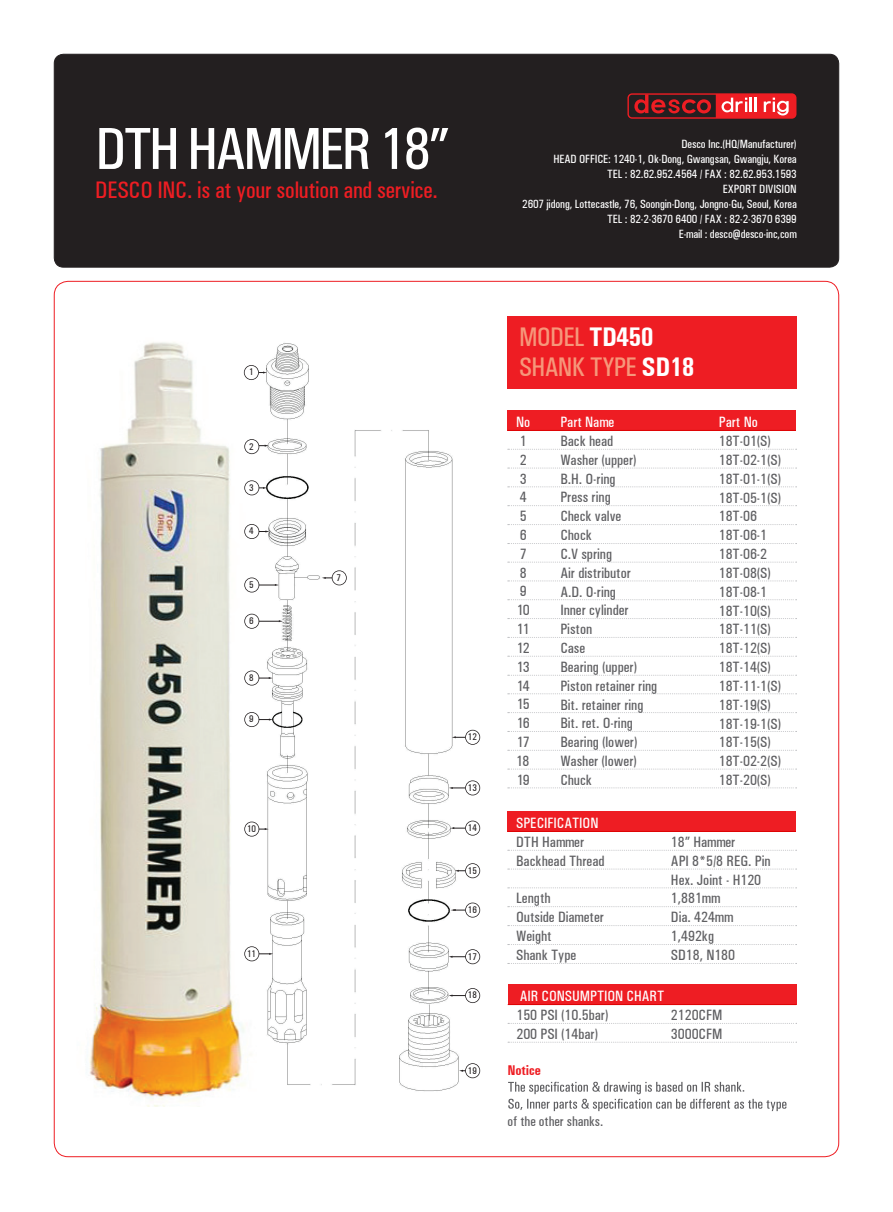
<style>
.page{position:relative;width:893px;height:1212px;background:#fff}
.page>*{position:absolute;margin:0;border:0;box-sizing:border-box;transform-origin:0 0}
.t1{font:500 condensed 60px "Univers";letter-spacing:-.05em;color:#fff}
.t2{font:500 condensed 27px "Univers";letter-spacing:-.025em;color:#f6977a}
.t3{font:500 condensed 24px "Univers";letter-spacing:-.01em;color:#ee1d23}
.t4{font:500 condensed 15px/18.8px "Univers";color:#5f5f62}
.t5{font:500 condensed 15px "Univers";color:#fff}
.t6{font:500 condensed 15px/18.8px "Univers";letter-spacing:-.05em;color:#5f5f62}
.t7{font:500 condensed 14.1px "Univers";color:#5f5f62}
.t8{font:700 condensed 14.1px "Univers";letter-spacing:-.01em;color:#ee1d23}
.t9{font:500 condensed 12px/15px "Univers";letter-spacing:-.01em;color:#fff;text-align:right}
.t10{font:500 condensed 9.75px "Univers";color:#231f20}
.s1{font-weight:700;color:#fff}
</style>
<div class="page">
<div style="left:54px;top:54px;width:785px;height:213px;background:#231f20;border-radius:9px"></div>
<div style="left:54px;top:54px;width:785px;height:213px;border:1px solid #231f20;border-radius:9px"></div>
<img style="left:89px;top:342px;width:165px;height:765px">
<svg style="left:627px;top:93px;width:169px;height:26px"></svg>
<img style="left:254px;top:343px;width:205px;height:749px">
<svg style="left:508px;top:1082px;width:278px;height:29px"></svg>
<div style="left:507px;top:411px;width:289px;height:20px;background:#ee1d23"></div>
<svg style="left:508px;top:618px;width:289px;height:1px"></svg>
<svg style="left:508px;top:637px;width:289px;height:1px"></svg>
<svg style="left:508px;top:449px;width:289px;height:1px"></svg>
<svg style="left:508px;top:468px;width:289px;height:1px"></svg>
<svg style="left:508px;top:486px;width:289px;height:1px"></svg>
<svg style="left:508px;top:505px;width:289px;height:1px"></svg>
<svg style="left:508px;top:524px;width:289px;height:1px"></svg>
<svg style="left:508px;top:543px;width:289px;height:1px"></svg>
<svg style="left:508px;top:656px;width:289px;height:1px"></svg>
<svg style="left:508px;top:675px;width:289px;height:1px"></svg>
<svg style="left:508px;top:693px;width:289px;height:1px"></svg>
<svg style="left:508px;top:712px;width:289px;height:1px"></svg>
<svg style="left:508px;top:731px;width:289px;height:1px"></svg>
<svg style="left:508px;top:750px;width:289px;height:1px"></svg>
<svg style="left:508px;top:769px;width:289px;height:1px"></svg>
<svg style="left:508px;top:787px;width:289px;height:1px"></svg>
<svg style="left:508px;top:562px;width:289px;height:1px"></svg>
<svg style="left:508px;top:580px;width:289px;height:1px"></svg>
<svg style="left:508px;top:599px;width:289px;height:1px"></svg>
<div style="left:507px;top:811px;width:289px;height:21px;background:#ee1d23"></div>
<svg style="left:508px;top:850px;width:289px;height:1px"></svg>
<svg style="left:508px;top:868px;width:289px;height:1px"></svg>
<svg style="left:508px;top:887px;width:289px;height:1px"></svg>
<svg style="left:508px;top:906px;width:289px;height:1px"></svg>
<svg style="left:508px;top:925px;width:289px;height:1px"></svg>
<svg style="left:508px;top:944px;width:289px;height:1px"></svg>
<svg style="left:508px;top:963px;width:289px;height:1px"></svg>
<div style="left:508px;top:985px;width:288px;height:20px;background:#ee1d23"></div>
<svg style="left:508px;top:1023px;width:289px;height:1px"></svg>
<svg style="left:508px;top:1042px;width:289px;height:1px"></svg>
<div style="left:507px;top:316px;width:289px;height:72px;background:#ee1d23"></div>
<svg style="left:244px;top:365px;width:23px;height:15px"></svg>
<svg style="left:244px;top:439px;width:25px;height:15px"></svg>
<svg style="left:244px;top:480px;width:23px;height:15px"></svg>
<svg style="left:244px;top:577px;width:35px;height:15px"></svg>
<svg style="left:244px;top:524px;width:25px;height:15px"></svg>
<svg style="left:244px;top:614px;width:39px;height:15px"></svg>
<svg style="left:244px;top:670px;width:29px;height:15px"></svg>
<svg style="left:322px;top:570px;width:25px;height:15px"></svg>
<svg style="left:244px;top:712px;width:29px;height:15px"></svg>
<svg style="left:244px;top:821px;width:25px;height:15px"></svg>
<svg style="left:244px;top:946px;width:29px;height:15px"></svg>
<svg style="left:450px;top:821px;width:30px;height:15px"></svg>
<svg style="left:449px;top:780px;width:31px;height:15px"></svg>
<svg style="left:452px;top:730px;width:28px;height:15px"></svg>
<svg style="left:455px;top:863px;width:25px;height:15px"></svg>
<svg style="left:450px;top:902px;width:30px;height:15px"></svg>
<svg style="left:449px;top:949px;width:31px;height:15px"></svg>
<svg style="left:449px;top:988px;width:31px;height:15px"></svg>
<svg style="left:459px;top:1063px;width:21px;height:15px"></svg>
<h1 class="t1" style="left:95px;top:114px;width:355px">DTH HAMMER 18”</h1>
<h3 class="t3" style="left:95px;top:176px;width:344px">DESCO INC. is at your solution and service.</h3>
<p class="t9" style="left:522px;top:136px;width:276px">Desco Inc.(HQ/Manufacturer)<br>HEAD OFFICE: 1240-1, Ok-Dong, Gwangsan, Gwangju, Korea<br>TEL : 82.62.952.4564 / FAX : 82.62.953.1593<br>EXPORT DIVISION<br>2607 jidong, Lottecastle, 76, Soongin-Dong, Jongno-Gu, Seoul, Korea TEL : 82-2-3670 6400 / FAX : 82-2-3670 6399<br>E-mail : desco@desco-inc,com</p>
<p class="t10" style="left:249px;top:366px;width:6px">1</p>
<p class="t10" style="left:249px;top:440px;width:6px">2</p>
<p class="t10" style="left:249px;top:482px;width:6px">3</p>
<p class="t10" style="left:249px;top:525px;width:6px">4</p>
<p class="t10" style="left:249px;top:579px;width:6px">5</p>
<p class="t10" style="left:249px;top:615px;width:6px">6</p>
<p class="t10" style="left:249px;top:672px;width:6px">8</p>
<p class="t10" style="left:249px;top:713px;width:6px">9</p>
<p class="t10" style="left:247px;top:823px;width:10px">10</p>
<p class="t10" style="left:247px;top:948px;width:10px">11</p>
<p class="t10" style="left:336px;top:572px;width:6px">7</p>
<p class="t10" style="left:468px;top:731px;width:10px">12</p>
<p class="t10" style="left:468px;top:782px;width:10px">13</p>
<p class="t10" style="left:468px;top:822px;width:10px">14</p>
<p class="t10" style="left:468px;top:865px;width:10px">15</p>
<p class="t10" style="left:468px;top:904px;width:10px">16</p>
<p class="t10" style="left:468px;top:951px;width:10px">17</p>
<p class="t10" style="left:468px;top:989px;width:10px">18</p>
<p class="t10" style="left:468px;top:1065px;width:10px">19</p>
<h2 class="t2" style="left:519px;top:321px;width:136px">MODEL <span class="s1">TD450</span></h2>
<h2 class="t2" style="left:519px;top:351px;width:177px">SHANK TYPE <span class="s1">SD18</span></h2>
<p class="t5" style="left:516px;top:413px;width:16px">No</p>
<p class="t6" style="left:516px;top:431px;width:15px">1<br>2<br>3<br>4<br>5<br>6<br>7<br>8<br>9<br>10<br>11<br>12<br>13<br>14<br>15<br>16<br>17<br>18<br>19</p>
<p class="t5" style="left:560px;top:413px;width:56px">Part Name</p>
<p class="t4" style="left:560px;top:432px;width:98px">Back head<br>Washer (upper)<br>B.H. O-ring<br>Press ring<br>Check valve<br>Chock<br>C.V spring<br>Air distributor<br>A.D. O-ring<br>Inner cylinder<br>Piston<br>Case<br>Bearing (upper)<br>Piston retainer ring<br>Bit. retainer ring<br>Bit. ret. O-ring<br>Bearing (lower)<br>Washer (lower)<br>Chuck</p>
<p class="t5" style="left:719px;top:414px;width:41px">Part No</p>
<p class="t4" style="left:719px;top:432px;width:64px">18T-01(S)<br>18T-02-1(S)<br>18T-01-1(S)<br>18T-05-1(S)<br>18T-06<br>18T-06-1<br>18T-06-2<br>18T-08(S)<br>18T-08-1<br>18T-10(S)<br>18T-11(S)<br>18T-12(S)<br>18T-14(S)<br>18T-11-1(S)<br>18T-19(S)<br>18T-19-1(S)<br>18T-15(S)<br>18T-02-2(S)<br>18T-20(S)</p>
<p class="t5" style="left:516px;top:814px;width:84px">SPECIFICATION</p>
<p class="t4" style="left:516px;top:832px;width:90px">DTH Hammer<br>Backhead Thread</p>
<p class="t4" style="left:516px;top:889px;width:89px">Length<br>Outside Diameter<br>Weight<br>Shank Type</p>
<p class="t4" style="left:671px;top:832px;width:101px">18” Hammer<br>API 8*5/8 REG. Pin<br>Hex. Joint - H120<br>1,881mm<br>Dia. 424mm<br>1,492kg<br>SD18, N180</p>
<p class="t5" style="left:520px;top:987px;width:146px">AIR CONSUMPTION CHART</p>
<p class="t4" style="left:516px;top:1005px;width:93px">150 PSI (10.5bar)<br>200 PSI (14bar)</p>
<p class="t4" style="left:671px;top:1006px;width:53px">2120CFM<br>3000CFM</p>
<p class="t8" style="left:508px;top:1061px;width:35px">Notice</p>
<p class="t7" style="left:508px;top:1112px;width:97px">of the other shanks.</p>
</div>
